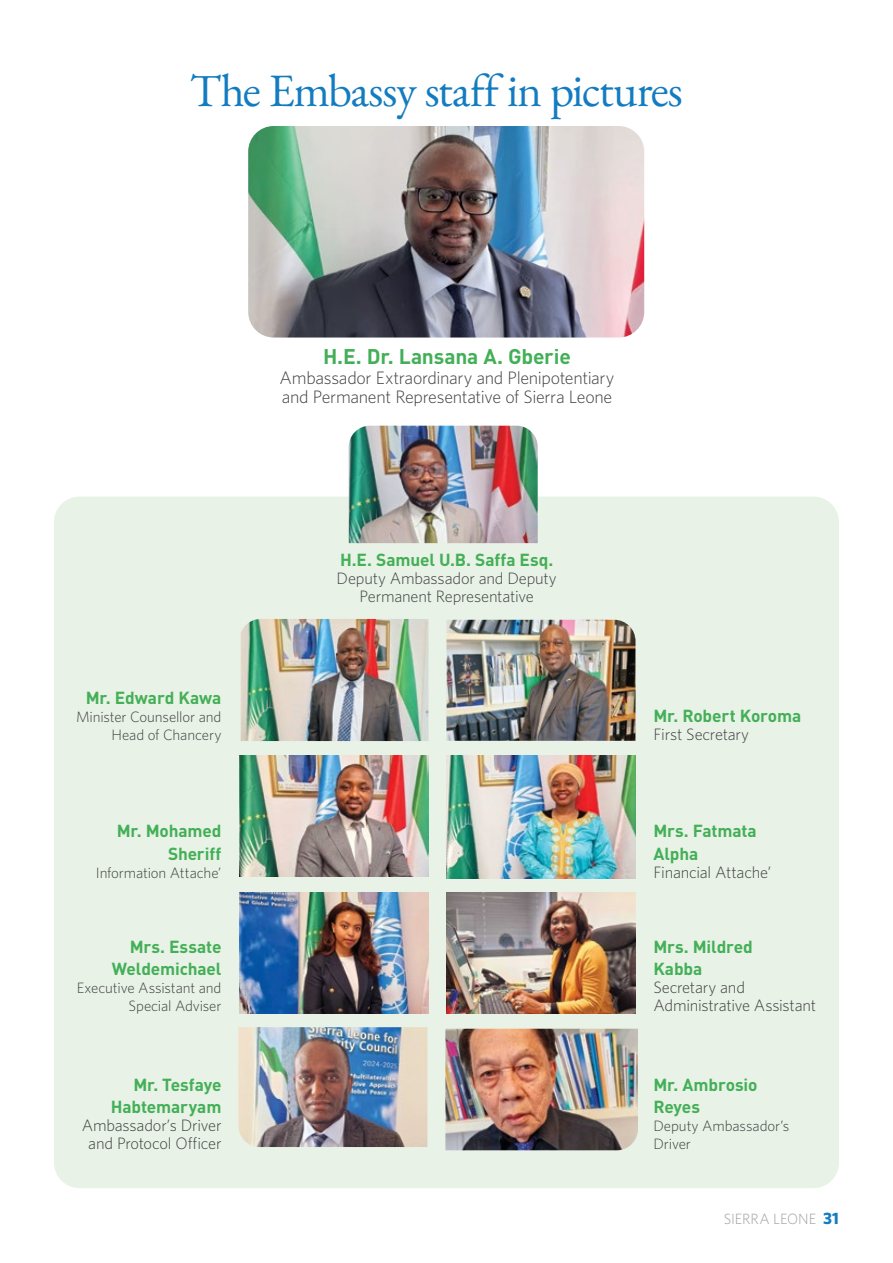
<style>
.page{position:relative;width:893px;height:1263px;background:#fff}
.page>*{position:absolute;margin:0;border:0;box-sizing:border-box;transform-origin:0 0}
.t1{font:46.5px "EB Garamond";letter-spacing:-.025em;color:#137cc1}
.t2{font:700 21px "DIN Pro";letter-spacing:-.01em;color:#43af57}
.t3{font:300 18px/19.5px "Whitney";letter-spacing:-.015em;color:#414042}
.t4{font:700 17.25px/22.5px "DIN Pro";letter-spacing:-.01em;color:#43af57}
.t5{font:300 16.5px/18px "Whitney";letter-spacing:-.01em;color:#414042;text-align:center}
.t6{font:300 15px/18px "Whitney";letter-spacing:-.005em;color:#414042;text-align:right}
.t7{font:300 14.85px "Whitney";color:#9d9fa2}
.s1{font-weight:700;font-size:16.5px;color:#137cc1}
</style>
<div class="page">
<div style="left:54px;top:496px;width:785px;height:692px;background:#e8f2e6;border-radius:26px"></div>
<img style="left:241px;top:619px;width:187px;height:122px">
<img style="left:349px;top:426px;width:189px;height:117px">
<img style="left:239px;top:755px;width:189px;height:122px">
<img style="left:446px;top:755px;width:189px;height:123px">
<img style="left:446px;top:620px;width:189px;height:121px">
<img style="left:239px;top:892px;width:189px;height:122px">
<img style="left:446px;top:892px;width:189px;height:122px">
<img style="left:238px;top:1027px;width:189px;height:120px">
<img style="left:445px;top:1029px;width:193px;height:121px">
<img style="left:248px;top:126px;width:396px;height:211px">
<h1 class="t1" style="left:190px;top:60px;width:495px">The Embassy staff in pictures</h1>
<p class="t2" style="left:323px;top:342px;width:249px">H.E. Dr. Lansana A. Gberie</p>
<p class="t3" style="left:280px;top:367px;width:336px">Ambassador Extraordinary and Plenipotentiary and Permanent Representative of Sierra Leone</p>
<p class="t4" style="left:340px;top:548px;width:215px">H.E. Samuel U.B. Saffa Esq.</p>
<p class="t5" style="left:337px;top:569px;width:222px">Deputy Ambassador and Deputy<br>Permanent Representative</p>
<p class="t4" style="left:86px;top:686px;width:137px">Mr. Edward Kawa</p>
<p class="t6" style="left:76px;top:708px;width:147px">Minister Counsellor and<br>Head of Chancery</p>
<p class="t4" style="left:653px;top:704px;width:149px">Mr. Robert Koroma</p>
<p class="t5" style="left:653px;top:725px;width:97px">First Secretary</p>
<p class="t4" style="left:117px;top:819px;width:106px;text-align:right">Mr. Mohamed<br>Sheriff</p>
<p class="t6" style="left:96px;top:863px;width:127px">Information Attache’</p>
<p class="t4" style="left:112px;top:935px;width:111px;text-align:right">Mrs. Essate<br>Weldemichael</p>
<p class="t6" style="left:77px;top:979px;width:146px">Executive Assistant and<br>Special Adviser</p>
<p class="t4" style="left:111px;top:1072px;width:112px;text-align:right">Mr. Tesfaye<br>Habtemaryam</p>
<p class="t5" style="left:82px;top:1116px;width:141px">Ambassador’s Driver and Protocol Officer</p>
<p class="t4" style="left:653px;top:819px;width:105px">Mrs. Fatmata<br>Alpha</p>
<p class="t5" style="left:653px;top:862px;width:119px">Financial Attache’</p>
<p class="t4" style="left:653px;top:935px;width:101px">Mrs. Mildred<br>Kabba</p>
<p class="t5" style="left:653px;top:978px;width:164px;text-align:left">Secretary and<br>Administrative Assistant</p>
<p class="t4" style="left:653px;top:1072px;width:105px">Mr. Ambrosio<br>Reyes</p>
<p class="t6" style="left:653px;top:1116px;width:137px;text-align:left">Deputy Ambassador’s<br>Driver</p>
<p class="t7" style="left:724px;top:1209px;width:117px">SIERRA LEONE <span class="s1">31</span></p>
</div>
